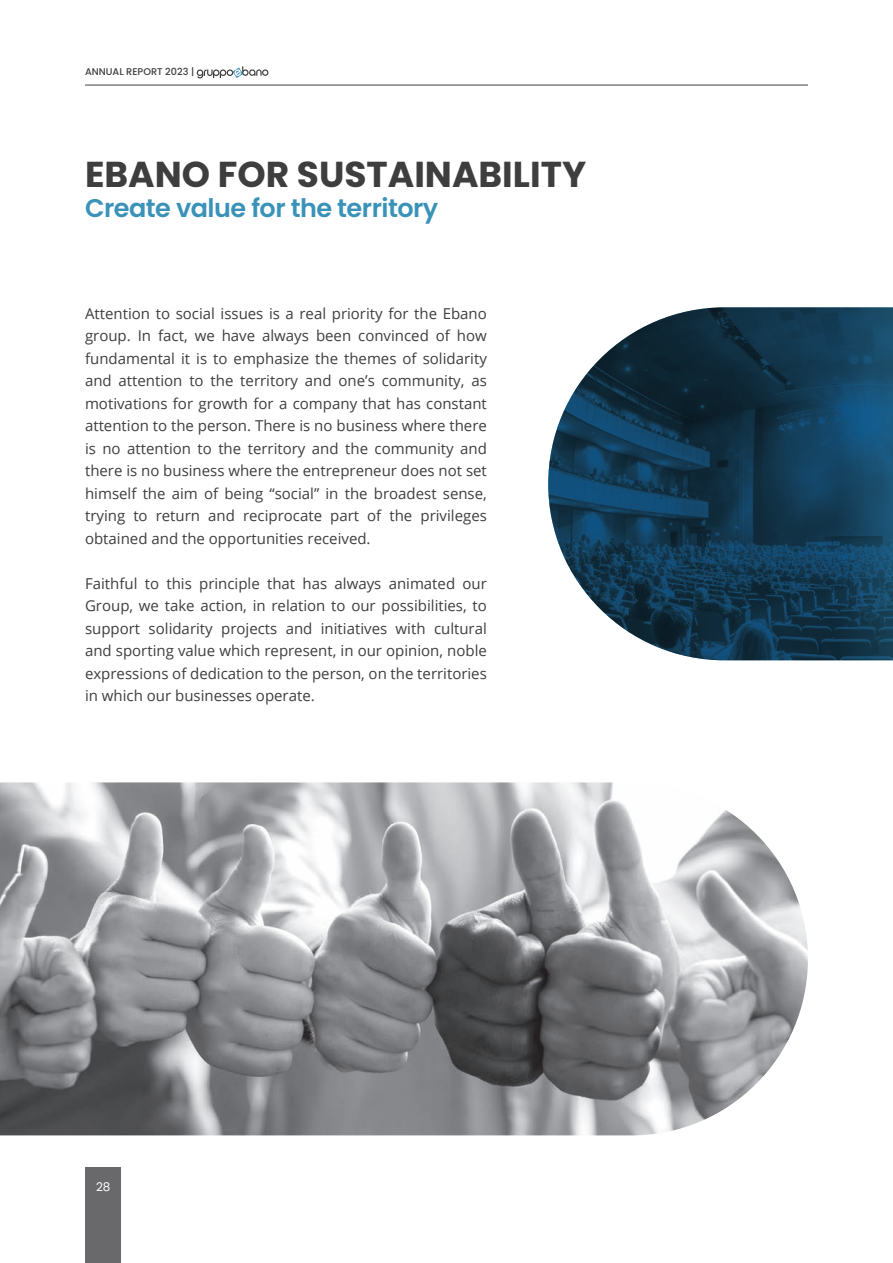
<style>
.page{position:relative;width:893px;height:1263px;background:#fff}
.page>*{position:absolute;margin:0;border:0;box-sizing:border-box;transform-origin:0 0}
.t1{font:700 36px "Poppins";color:#3e3e3f}
.t2{font:600 25.5px "Poppins";letter-spacing:-.02em;color:#3a92b9}
.t3{font:15px/22.5px "Open Sans";color:#3e3e3f;text-align:justify}
.t4{font:12px "Poppins";color:#fff}
.t5{font:500 9.75px "Poppins";color:#3e3e3f}
</style>
<div class="page">
<div style="left:85px;top:1168px;width:35px;height:95px;background:#69696c"></div>
<svg style="left:197px;top:66px;width:71px;height:12px"></svg>
<hr style="left:85px;top:85px;width:723px;height:1px;background:#3e3e3f">
<img style="left:0;top:782px;width:808px;height:353px">
<img style="left:548px;top:307px;width:345px;height:353px">
<p class="t5" style="left:85px;top:66px;width:111px">ANNUAL REPORT 2023 |</p>
<h1 class="t1" style="left:85px;top:153px;width:503px">EBANO FOR SUSTAINABILITY</h1>
<h2 class="t2" style="left:85px;top:193px;width:355px">Create value for the territory</h2>
<p class="t3" style="left:85px;top:302px;width:403px">Attention to social issues is a real priority for the Ebano group. In fact, we have always been convinced of how fundamental it is to emphasize the themes of solidarity and attention to the territory and one’s community, as motivations for growth for a company that has constant attention to the person. There is no business where there is no attention to the territory and the community and there is no business where the entrepreneur does not set himself the aim of being “social” in the broadest sense, trying to return and reciprocate part of the privileges obtained and the opportunities received.</p>
<p class="t3" style="left:85px;top:572px;width:403px">Faithful to this principle that has always animated our Group, we take action, in relation to our possibilities, to support solidarity projects and initiatives with cultural and sporting value which represent, in our opinion, noble expressions of dedication to the person, on the territories in which our businesses operate.</p>
<p class="t4" style="left:96px;top:1180px;width:16px">28</p>
</div>
